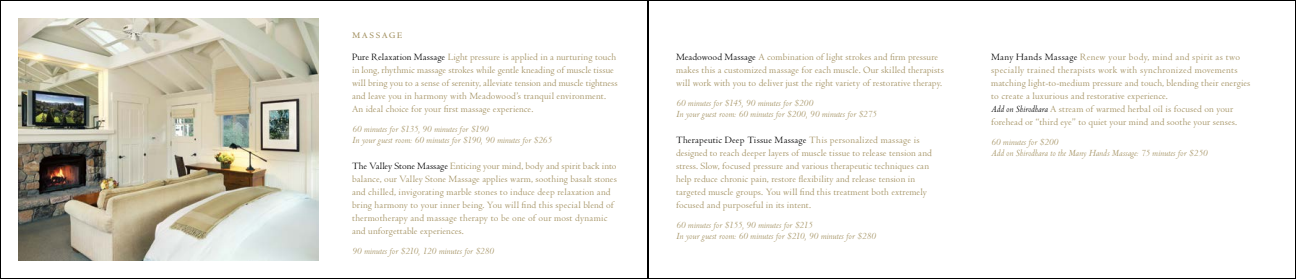
<style>
.page{position:relative;width:1296px;height:279px;background:#fff}
.page>*{position:absolute;margin:0;border:0;box-sizing:border-box;transform-origin:0 0}
.t1{font:14px "Centaur MT SC";letter-spacing:.105em;color:#a39161}
.t2{font:10px/13px "Centaur MT Std";letter-spacing:.01em;color:#a39161}
.t3{font:italic 10px/11px "Centaur MT Std";color:#a39161}
.s1{color:#000}
.s2{font-style:italic;color:#000}
</style>
<div class="page">
<div style="left:0;top:0;width:648px;height:279px;border:1px solid #000"></div>
<div style="left:648px;top:0;width:648px;height:279px;border:1px solid #000"></div>
<img style="left:18px;top:18px;width:301px;height:243px">
<h1 class="t1" style="left:352px;top:26px;width:52px">massage</h1>
<p class="t2" style="left:352px;top:51px;width:267px"><span class="s1">Pure Relaxation Massage</span> Light pressure is applied in a nurturing touch in long, rhythmic massage strokes while gentle kneading of muscle tissue will bring you to a sense of serenity, alleviate tension and muscle tightness and leave you in harmony with Meadowood’s tranquil environment.<br>An ideal choice for your first massage experience.</p>
<p class="t3" style="left:352px;top:123px;width:201px">60 minutes for $135, 90 minutes for $190<br>In your guest room: 60 minutes for $190, 90 minutes for $265</p>
<p class="t2" style="left:352px;top:160px;width:266px"><span class="s1">The Valley Stone Massage</span> Enticing your mind, body and spirit back into balance, our Valley Stone Massage applies warm, soothing basalt stones and chilled, invigorating marble stones to induce deep relaxation and bring harmony to your inner being. You will find this special blend of thermotherapy and massage therapy to be one of our most dynamic and unforgettable experiences.</p>
<p class="t3" style="left:352px;top:245px;width:143px">90 minutes for $210, 120 minutes for $280</p>
<p class="t2" style="left:676px;top:51px;width:269px"><span class="s1">Meadowood Massage</span> A combination of light strokes and firm pressure makes this a customized massage for each muscle. Our skilled therapists will work with you to deliver just the right variety of restorative therapy.</p>
<p class="t3" style="left:676px;top:97px;width:202px">60 minutes for $145, 90 minutes for $200<br>In your guest room: 60 minutes for $200, 90 minutes for $275</p>
<p class="t2" style="left:676px;top:134px;width:257px"><span class="s1">Therapeutic Deep Tissue Massage</span> This personalized massage is designed to reach deeper layers of muscle tissue to release tension and stress. Slow, focused pressure and various therapeutic techniques can help reduce chronic pain, restore flexibility and release tension in targeted muscle groups. You will find this treatment both extremely focused and purposeful in its intent.</p>
<p class="t3" style="left:676px;top:219px;width:201px">60 minutes for $155, 90 minutes for $215<br>In your guest room: 60 minutes for $210, 90 minutes for $280</p>
<p class="t2" style="left:991px;top:51px;width:261px"><span class="s1">Many Hands Massage</span> Renew your body, mind and spirit as two specially trained therapists work with synchronized movements matching light-to-medium pressure and touch, blending their energies to create a luxurious and restorative experience.<br><span class="s2">Add on Shirodhara</span> A stream of warmed herbal oil is focused on your forehead or “third eye” to quiet your mind and soothe your senses.</p>
<p class="t3" style="left:991px;top:136px;width:218px">60 minutes for $200<br>Add on Shirodhara to the Many Hands Massage: 75 minutes for $250</p>
</div>
